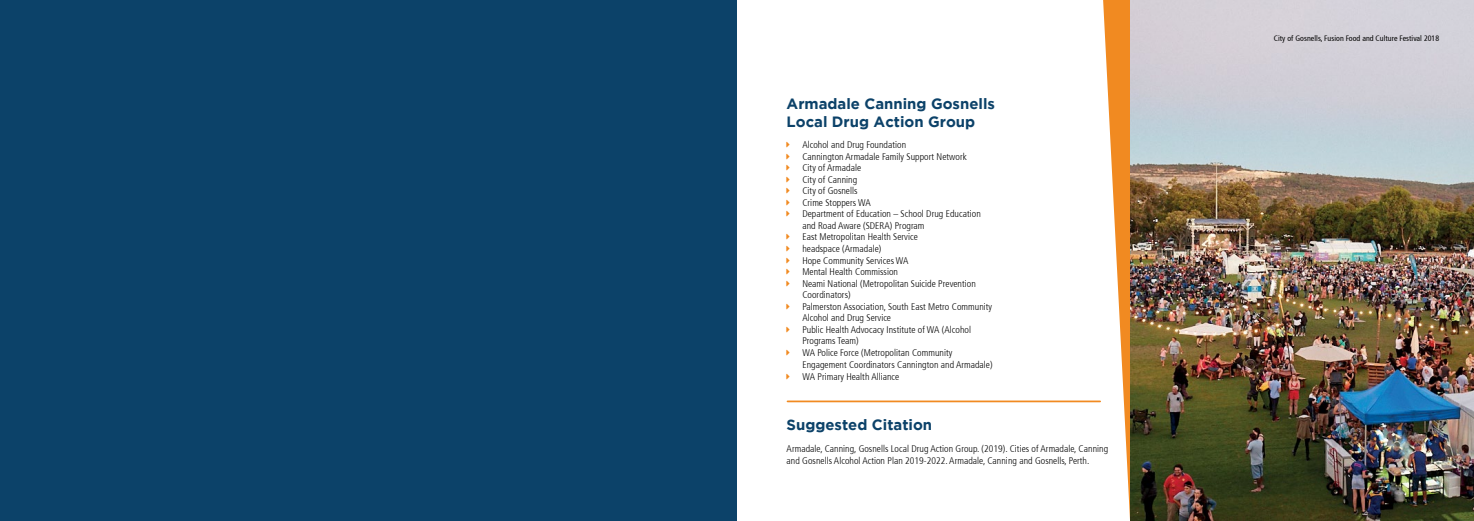
<style>
.page{position:relative;width:1474px;height:521px;background:#fff}
.page>*{position:absolute;margin:0;border:0;box-sizing:border-box;transform-origin:0 0}
.t1{font:700 14.88px/17.8px "Gotham";color:#0c4269}
.t2{font:300 condensed 9.62px/11.5px "Frutiger 47";letter-spacing:.005em;color:#000}
.t3{font:condensed 7.88px "Frutiger 57";letter-spacing:.005em;color:#000}
</style>
<div class="page">
<svg style="left:1103px;top:0;width:27px;height:519px"></svg>
<hr style="left:787px;top:400px;width:313px;height:2px;background:#f18a21">
<img style="left:1130px;top:0;width:343px;height:521px">
<div style="left:0;top:0;width:737px;height:521px;background:#0c4269"></div>
<h1 class="t1" style="left:786px;top:94px;width:210px">Armadale Canning Gosnells<br>Local Drug Action Group</h1>
<p class="t2" style="left:802px;top:139px;width:192px">Alcohol and Drug Foundation<br>Cannington Armadale Family Support Network<br>City of Armadale<br>City of Canning<br>City of Gosnells<br>Crime Stoppers WA<br>Department of Education – School Drug Education and Road Aware (SDERA) Program<br>East Metropolitan Health Service<br>headspace (Armadale)<br>Hope Community Services WA<br>Mental Health Commission<br>Neami National (Metropolitan Suicide Prevention<br>Coordinators)<br>Palmerston Association, South East Metro Community<br>Alcohol and Drug Service<br>Public Health Advocacy Institute of WA (Alcohol<br>Programs Team)<br>WA Police Force (Metropolitan Community<br>Engagement Coordinators Cannington and Armadale)</p>
<p class="t2" style="left:802px;top:371px;width:98px">WA Primary Health Alliance</p>
<h1 class="t1" style="left:786px;top:416px;width:147px">Suggested Citation</h1>
<p class="t2" style="left:786px;top:442px;width:323px;line-height:12.6px">Armadale, Canning, Gosnells Local Drug Action Group. (2019). Cities of Armadale, Canning and Gosnells Alcohol Action Plan 2019-2022. Armadale, Canning and Gosnells, Perth.</p>
<p class="t3" style="left:1273px;top:34px;width:167px">City of Gosnells, Fusion Food and Culture Festival 2018</p>
</div>
